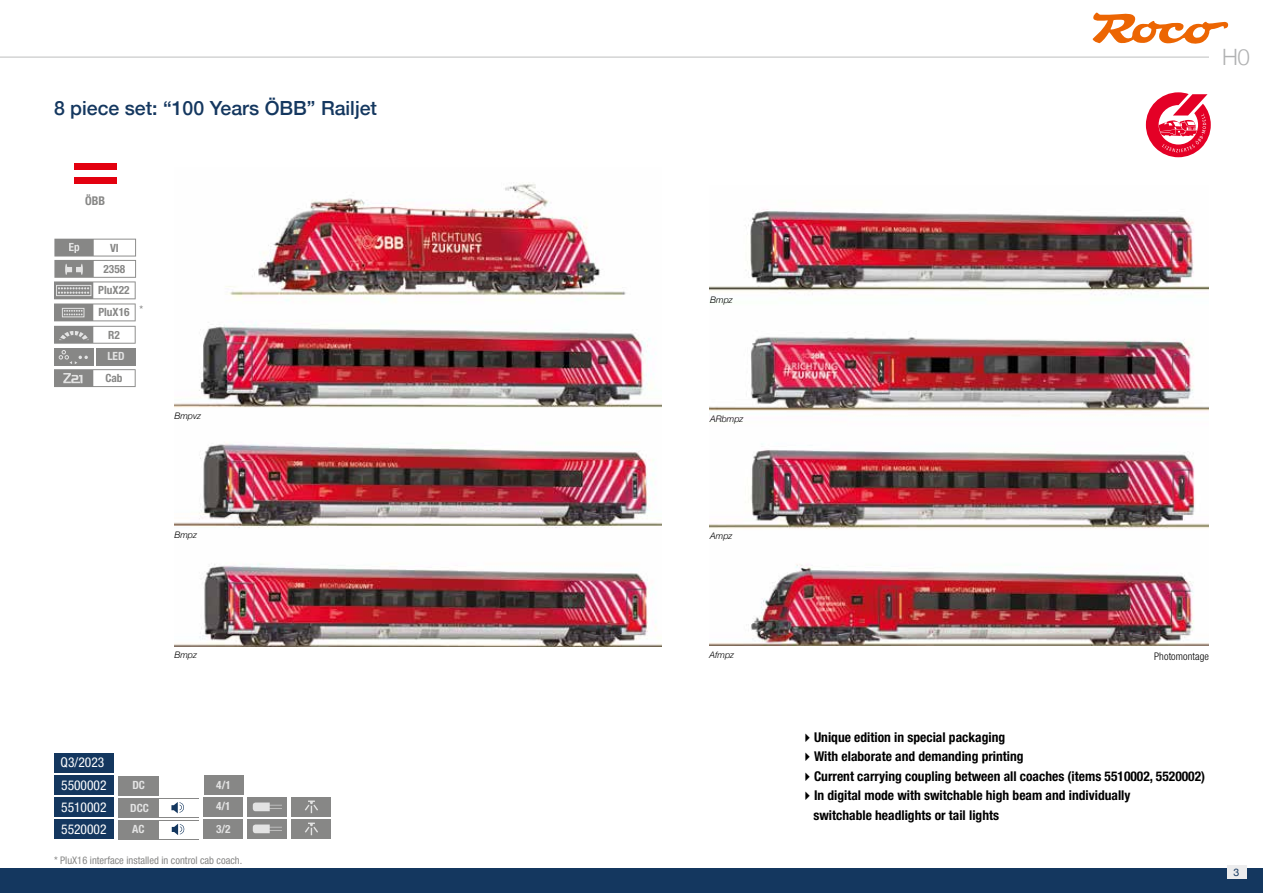
<style>
.page{position:relative;width:1263px;height:893px;background:#fff}
.page>*{position:absolute;margin:0;border:0;box-sizing:border-box;transform-origin:0 0}
.t1{font:300 22.5px "Helvetica Neue";color:#b1b2b3}
.t2{font:500 19.5px "Helvetica Neue";color:#14375f}
.t3{font:700 condensed 13.5px/19.5px "Helvetica Neue LT Std";color:#000}
.t4{font:condensed 13.5px/22px "Helvetica Neue LT Std";color:#fff}
.t5{font:700 condensed 12px "Helvetica Neue";color:#878786}
.t6{font:700 condensed 11.4px "Helvetica Neue LT Std";color:#878786}
.t7{font:700 condensed 11.4px/22px "Helvetica Neue LT Std";color:#e3e3e3;text-align:justify}
.t8{font:condensed 10.5px "Helvetica Neue LT Std";color:#878786}
.t9{font:300 condensed 10.5px "Helvetica Neue LT Std";letter-spacing:.01em;color:#000}
.t10{font:10.5px "Helvetica Neue";color:#14375f}
.t11{font:italic 300 9px "Helvetica Neue";color:#000}
</style>
<div class="page">
<hr style="left:0;top:57px;width:1263px;height:1px;background:#bdbebe">
<svg style="left:0;top:868px;width:1px;height:25px"></svg>
<div style="left:1px;top:868px;width:1262px;height:25px;background:#14375f"></div>
<div style="left:1227px;top:865px;width:19px;height:14px;background:#ececed"></div>
<div style="left:1209px;top:43px;width:54px;height:34px;background:#fff"></div>
<svg style="left:1092px;top:12px;width:136px;height:32px"></svg>
<svg style="left:1145px;top:92px;width:66px;height:66px"></svg>
<div style="left:96px;top:348px;width:40px;height:18px;background:#878786"></div>
<div style="left:54px;top:348px;width:39px;height:18px;background:#878786"></div>
<div style="left:54px;top:797px;width:60px;height:19px;background:#14375f"></div>
<div style="left:54px;top:819px;width:60px;height:19px;background:#14375f"></div>
<div style="left:54px;top:775px;width:60px;height:19px;background:#14375f"></div>
<div style="left:54px;top:753px;width:60px;height:19px;background:#14375f"></div>
<div style="left:74px;top:163px;width:42px;height:7px;background:#e3000f"></div>
<div style="left:74px;top:177px;width:42px;height:7px;background:#e3000f"></div>
<svg style="left:54px;top:350px;width:82px;height:37px"></svg>
<div style="left:204px;top:775px;width:39px;height:19px;background:#878786"></div>
<div style="left:204px;top:797px;width:39px;height:19px;background:#878786"></div>
<div style="left:204px;top:819px;width:39px;height:19px;background:#878786"></div>
<div style="left:119px;top:776px;width:40px;height:19px;background:#878786"></div>
<div style="left:119px;top:798px;width:80px;height:19px;background:#878786"></div>
<div style="left:159px;top:799px;width:39px;height:17px;background:#fff"></div>
<svg style="left:171px;top:802px;width:13px;height:11px"></svg>
<div style="left:119px;top:820px;width:80px;height:19px;background:#878786"></div>
<div style="left:159px;top:821px;width:39px;height:17px;background:#fff"></div>
<svg style="left:172px;top:824px;width:12px;height:11px"></svg>
<svg style="left:54px;top:239px;width:82px;height:105px"></svg>
<div style="left:248px;top:797px;width:39px;height:19px;background:#878786"></div>
<svg style="left:253px;top:802px;width:29px;height:9px"></svg>
<div style="left:248px;top:819px;width:39px;height:19px;background:#878786"></div>
<svg style="left:253px;top:824px;width:29px;height:9px"></svg>
<div style="left:292px;top:819px;width:39px;height:19px;background:#878786"></div>
<svg style="left:305px;top:823px;width:13px;height:12px"></svg>
<div style="left:292px;top:797px;width:39px;height:19px;background:#878786"></div>
<svg style="left:305px;top:800px;width:13px;height:13px"></svg>
<img style="left:175px;top:182px;width:486px;height:464px">
<img style="left:710px;top:209px;width:499px;height:437px">
<h2 class="t2" style="left:54px;top:93px;width:325px">8 piece set: “100 Years ÖBB” Railjet</h2>
<p class="t5" style="left:85px;top:191px;width:22px">ÖBB</p>
<p class="t6" style="left:110px;top:241px;width:10px">VI</p>
<p class="t6" style="left:104px;top:262px;width:23px">2358</p>
<p class="t6" style="left:98px;top:283px;width:33px">PluX22</p>
<p class="t6" style="left:98px;top:305px;width:33px">PluX16</p>
<p class="t6" style="left:108px;top:328px;width:13px">R2</p>
<p class="t7" style="left:107px;top:345px;width:19px">LED</p>
<p class="t6" style="left:105px;top:371px;width:19px">Cab</p>
<p class="t8" style="left:140px;top:303px;width:5px">*</p>
<p class="t11" style="left:174px;top:409px;width:28px">Bmpvz</p>
<p class="t11" style="left:174px;top:527px;width:24px">Bmpz</p>
<p class="t11" style="left:174px;top:648px;width:24px">Bmpz</p>
<p class="t4" style="left:61px;top:752px;width:45px">Q3/2023</p>
<p class="t4" style="left:61px;top:774px;width:47px">5500002</p>
<p class="t4" style="left:61px;top:796px;width:47px">5510002<br>5520002</p>
<p class="t7" style="left:132px;top:774px;width:14px">DC</p>
<p class="t7" style="left:132px;top:818px;width:14px">AC</p>
<p class="t7" style="left:130px;top:797px;width:20px">DCC</p>
<p class="t7" style="left:216px;top:773px;width:16px">4/1<br>4/1<br>3/2</p>
<p class="t8" style="left:54px;top:854px;width:190px">* PluX16 interface installed in control cab coach.</p>
<h1 class="t1" style="left:1222px;top:39px;width:29px">H0</h1>
<p class="t11" style="left:710px;top:292px;width:24px">Bmpz</p>
<p class="t11" style="left:710px;top:411px;width:35px">ARbmpz</p>
<p class="t11" style="left:710px;top:529px;width:24px">Ampz</p>
<p class="t11" style="left:710px;top:648px;width:26px">Afmpz</p>
<p class="t9" style="left:1154px;top:650px;width:56px">Photomontage</p>
<p class="t3" style="left:800px;top:727px;width:206px">✔Unique edition in special packaging</p>
<p class="t3" style="left:800px;top:747px;width:225px">✔With elaborate and demanding printing</p>
<p class="t3" style="left:800px;top:766px;width:406px">✔Current carrying coupling between all coaches (items 5510002, 5520002)</p>
<p class="t3" style="left:813px;top:786px;width:318px;text-indent:-13px">✔In digital mode with switchable high beam and individually switchable headlights or tail lights</p>
<p class="t10" style="left:1233px;top:865px;width:7px">3</p>
</div>
